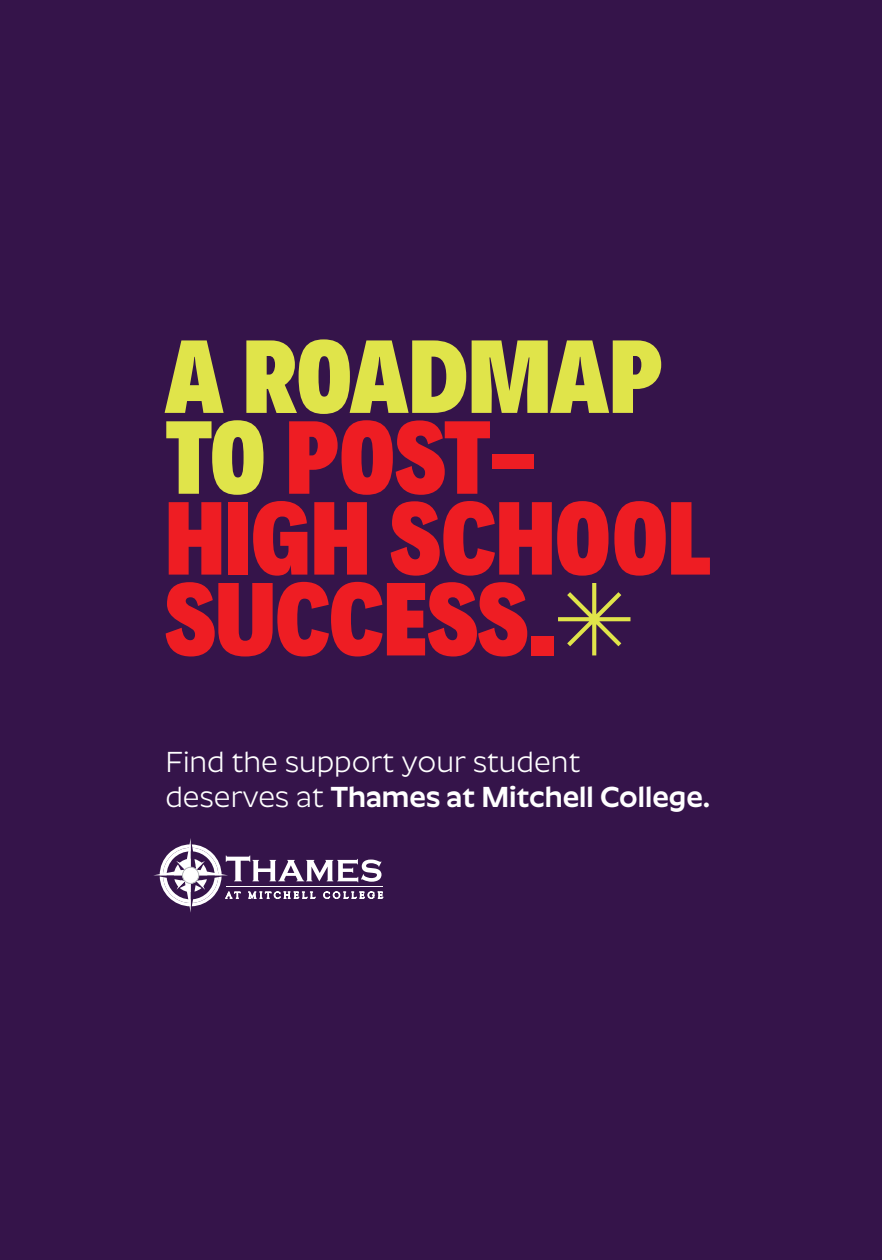
<style>
.page{position:relative;width:882px;height:1260px;background:#35144a}
.page>*{position:absolute;margin:0;border:0;box-sizing:border-box;transform-origin:0 0}
.t1{font:900 105px "Decalotype";color:#ee1d23}
.t2{font:900 105px "Decalotype";color:#e0e44a}
.t3{font:29.22px/35.2px "Roundo";color:#fff}
.t4{font:9.45px "Goudy Old Style T";letter-spacing:.3em;color:#fff}
.s1{color:#e0e44a}
.s2{font-weight:600}
</style>
<div class="page">
<svg style="left:558px;top:583px;width:72px;height:72px"></svg>
<svg style="left:153px;top:838px;width:229px;height:75px"></svg>
<p class="t2" style="left:165px;top:303px;width:498px">A ROADMAP</p>
<p class="t1" style="left:165px;top:384px;width:377px"><span class="s1">TO</span> POST-</p>
<p class="t1" style="left:165px;top:465px;width:547px">HIGH SCHOOL</p>
<p class="t1" style="left:165px;top:546px;width:394px">SUCCESS.</p>
<p class="t3" style="left:165px;top:744px;width:546px">Find the support your student deserves at <span class="s2">Thames at Mitchell College.</span></p>
<p class="t4" style="left:226px;top:890px;width:159px">AT MITCHELL COLLEGE</p>
</div>
